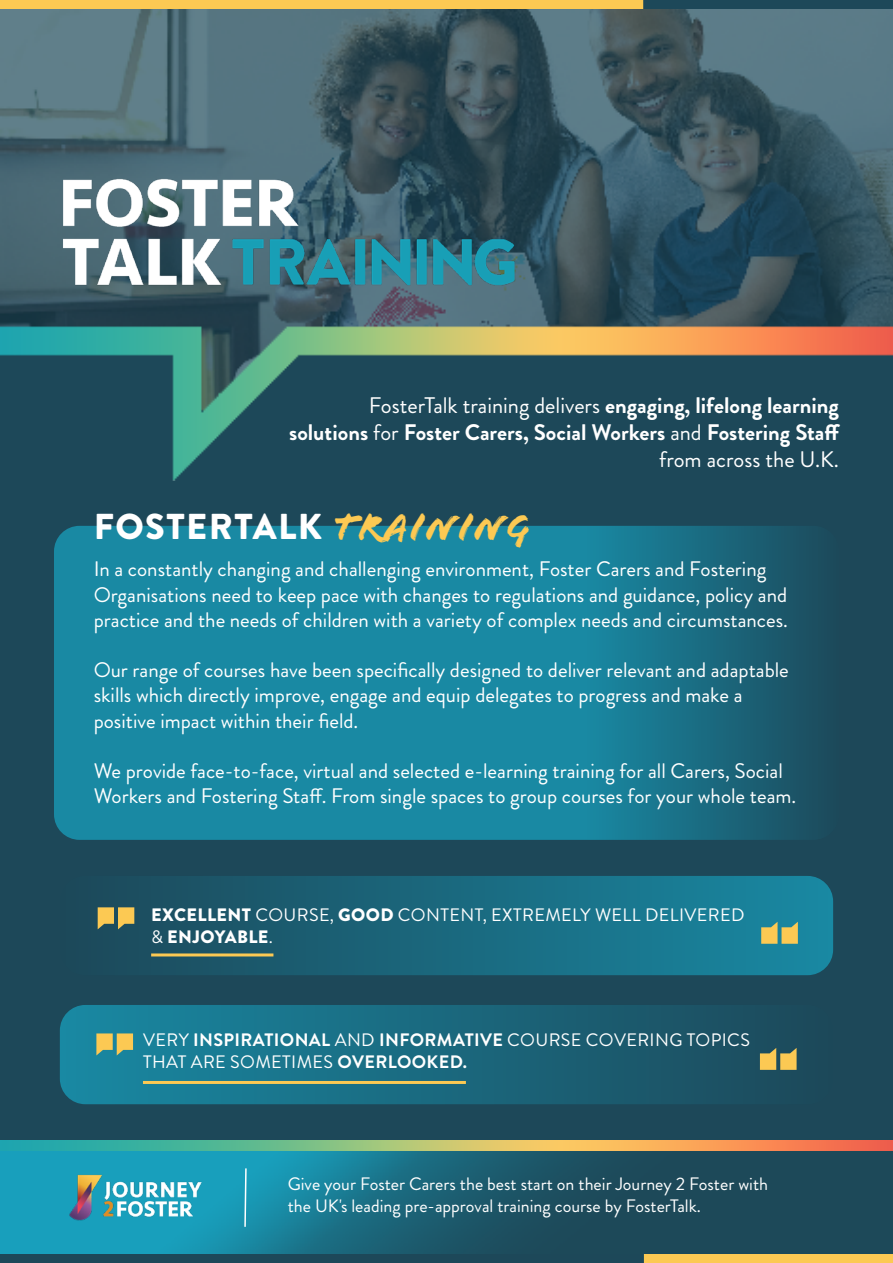
<style>
.page{position:relative;width:893px;height:1263px;background:#1d4859}
.page>*{position:absolute;margin:0;border:0;box-sizing:border-box;transform-origin:0 0}
.t1{font:900 36px "Brandon Grotesque";letter-spacing:.04em;color:#fff}
.t2{font:700 22.5px/27px "Brandon Grotesque";color:#fff;text-align:right}
.t3{font:21px/25.2px "Brandon Grotesque";color:#fff}
.t4{font:18px/21.6px "Brandon Grotesque";letter-spacing:.02em;color:#fff}
.t5{font:18px/21.6px "Brandon Grotesque";color:#fff}
.s1{font-weight:400}
.s2{font-family:"Flood Std";font-weight:400;font-size:40.5px;color:#fcc953}
.s3{font-weight:900}
.s4{font-weight:700}
</style>
<div class="page">
<div style="left:60px;top:1005px;width:773px;height:99px;background:linear-gradient(to right,#1989a3,#1c4859);border-radius:26px"></div>
<svg style="left:0;top:0;width:893px;height:10px"></svg>
<img style="left:0;top:10px;width:893px;height:471px">
<img style="left:54px;top:165px;width:498px;height:131px">
<div style="left:644px;top:1254px;width:249px;height:9px;background:#fcc953"></div>
<img style="left:0;top:1140px;width:893px;height:114px">
<img style="left:68px;top:1174px;width:135px;height:47px">
<svg style="left:244px;top:1167px;width:3px;height:61px"></svg>
<svg style="left:760px;top:1048px;width:37px;height:22px"></svg>
<svg style="left:96px;top:1033px;width:37px;height:22px"></svg>
<div style="left:143px;top:1081px;width:323px;height:3px;border:2px solid #fcc953"></div>
<svg style="left:54px;top:526px;width:785px;height:314px;background:#197e97"></svg>
<div style="left:60px;top:876px;width:773px;height:99px;background:linear-gradient(to right,#1e4959,#1889a3);border-radius:26px"></div>
<svg style="left:761px;top:922px;width:37px;height:22px"></svg>
<svg style="left:98px;top:907px;width:36px;height:22px"></svg>
<div style="left:151px;top:953px;width:122px;height:3px;border:2px solid #fcc953"></div>
<p class="t2" style="left:289px;top:392px;width:553px"><span class="s1">FosterTalk training delivers</span> engaging, lifelong learning solutions <span class="s1">for</span> Foster Carers, Social Workers <span class="s1">and</span> Fostering Staff <span class="s1">from across the U.K.</span></p>
<h1 class="t1" style="left:94px;top:501px;width:438px">FOSTERTALK <span class="s2">TRAINING</span></h1>
<p class="t3" style="left:94px;top:557px;width:696px">In a constantly changing and challenging environment, Foster Carers and Fostering<br>Organisations need to keep pace with changes to regulations and guidance, policy and practice and the needs of children with a variety of complex needs and circumstances.</p>
<p class="t3" style="left:94px;top:658px;width:697px">Our range of courses have been specifically designed to deliver relevant and adaptable skills which directly improve, engage and equip delegates to progress and make a positive impact within their field.</p>
<p class="t3" style="left:94px;top:758px;width:704px">We provide face-to-face, virtual and selected e-learning training for all Carers, Social<br>Workers and Fostering Staff. From single spaces to group courses for your whole team.</p>
<p class="t4" style="left:151px;top:904px;width:595px"><span class="s3">EXCELLENT</span> COURSE, <span class="s3">GOOD</span> CONTENT, EXTREMELY WELL DELIVERED &amp; <span class="s3">ENJOYABLE</span>.</p>
<p class="t4" style="left:143px;top:1029px;width:608px">VERY <span class="s4">INSPIRATIONAL</span> AND <span class="s4">INFORMATIVE</span> COURSE COVERING TOPICS<br>THAT ARE SOMETIMES <span class="s4">OVERLOOKED.</span></p>
<p class="t5" style="left:288px;top:1173px;width:482px">Give your Foster Carers the best start on their Journey 2 Foster with the UK's leading pre-approval training course by FosterTalk.</p>
</div>
